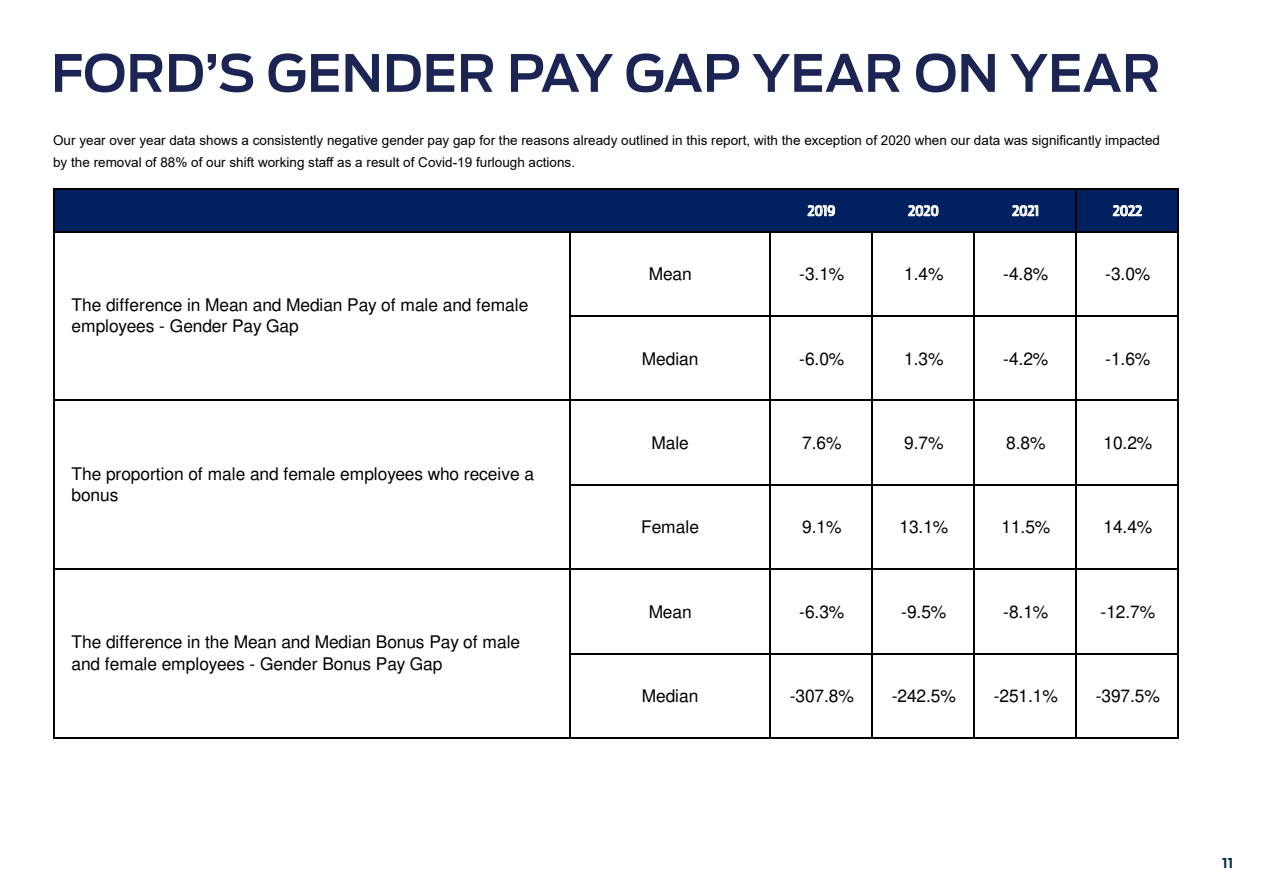
<style>
.page{position:relative;width:1263px;height:893px;background:#fff}
.page>*{position:absolute;margin:0;border:0;box-sizing:border-box;transform-origin:0 0}
.t1{font:600 51px "Ford Antenna";color:#1b2452}
.t2{font:17.4px/21.6px "Helvetica";letter-spacing:-.01em;color:#000}
.t3{font:500 13.8px "Ford Antenna Cond";color:#fff}
.t4{font:13.5px/22.5px "Arial";color:#000}
.t5{font:700 13.5px "Ford Antenna";color:#003449}
</style>
<div class="page">
<div style="left:55px;top:190px;width:1123px;height:42px;background:#002060"></div>
<hr style="left:53px;top:189px;width:2px;height:550px;background:#000">
<hr style="left:1075px;top:190px;width:2px;height:549px;background:#000">
<hr style="left:1177px;top:190px;width:2px;height:549px;background:#000">
<hr style="left:569px;top:233px;width:2px;height:506px;background:#000">
<hr style="left:769px;top:233px;width:2px;height:506px;background:#000">
<hr style="left:871px;top:233px;width:2px;height:506px;background:#000">
<hr style="left:973px;top:233px;width:2px;height:506px;background:#000">
<hr style="left:55px;top:189px;width:1124px;height:1px;background:#000">
<hr style="left:55px;top:231px;width:1124px;height:2px;background:#000">
<hr style="left:571px;top:315px;width:608px;height:2px;background:#000">
<hr style="left:55px;top:400px;width:1124px;height:1px;background:#000">
<hr style="left:571px;top:484px;width:608px;height:2px;background:#000">
<hr style="left:55px;top:568px;width:1124px;height:2px;background:#000">
<hr style="left:571px;top:653px;width:608px;height:1px;background:#000">
<hr style="left:55px;top:737px;width:1124px;height:2px;background:#000">
<p class="t1" style="left:51px;top:28px;width:1111px">FORD’S GENDER PAY GAP YEAR ON YEAR</p>
<p class="t4" style="left:53px;top:129px;width:1108px">Our year over year data shows a consistently negative gender pay gap for the reasons already outlined in this report, with the exception of 2020 when our data was significantly impacted by the removal of 88% of our shift working staff as a result of Covid-19 furlough actions.</p>
<p class="t3" style="left:808px;top:203px;width:29px">2019</p>
<p class="t3" style="left:908px;top:203px;width:32px">2020</p>
<p class="t3" style="left:1012px;top:203px;width:28px">2021</p>
<p class="t3" style="left:1113px;top:203px;width:31px">2022</p>
<p class="t2" style="left:72px;top:295px;width:458px">The difference in Mean and Median Pay of male and female employees - Gender Pay Gap</p>
<p class="t2" style="left:72px;top:464px;width:464px">The proportion of male and female employees who receive a bonus</p>
<p class="t2" style="left:72px;top:633px;width:450px">The difference in the Mean and Median Bonus Pay of male and female employees - Gender Bonus Pay Gap</p>
<p class="t2" style="left:649px;top:265px;width:44px">Mean</p>
<p class="t2" style="left:799px;top:265px;width:47px">-3.1%</p>
<p class="t2" style="left:904px;top:265px;width:41px">1.4%</p>
<p class="t2" style="left:1003px;top:265px;width:47px">-4.8%</p>
<p class="t2" style="left:1105px;top:265px;width:47px">-3.0%</p>
<p class="t2" style="left:642px;top:349px;width:58px">Median</p>
<p class="t2" style="left:799px;top:349px;width:47px">-6.0%</p>
<p class="t2" style="left:904px;top:349px;width:41px">1.3%</p>
<p class="t2" style="left:1003px;top:349px;width:47px">-4.2%</p>
<p class="t2" style="left:1105px;top:349px;width:47px">-1.6%</p>
<p class="t2" style="left:651px;top:434px;width:39px">Male</p>
<p class="t2" style="left:802px;top:434px;width:41px">7.6%</p>
<p class="t2" style="left:904px;top:434px;width:41px">9.7%</p>
<p class="t2" style="left:1006px;top:434px;width:41px">8.8%</p>
<p class="t2" style="left:1103px;top:434px;width:50px">10.2%</p>
<p class="t2" style="left:641px;top:518px;width:59px">Female</p>
<p class="t2" style="left:802px;top:518px;width:41px">9.1%</p>
<p class="t2" style="left:899px;top:518px;width:50px">13.1%</p>
<p class="t2" style="left:1001px;top:518px;width:50px">11.5%</p>
<p class="t2" style="left:1103px;top:518px;width:50px">14.4%</p>
<p class="t2" style="left:649px;top:602px;width:44px">Mean</p>
<p class="t2" style="left:799px;top:602px;width:47px">-6.3%</p>
<p class="t2" style="left:901px;top:602px;width:47px">-9.5%</p>
<p class="t2" style="left:1003px;top:602px;width:47px">-8.1%</p>
<p class="t2" style="left:1100px;top:602px;width:56px">-12.7%</p>
<p class="t2" style="left:642px;top:687px;width:58px">Median</p>
<p class="t2" style="left:790px;top:687px;width:66px">-307.8%</p>
<p class="t2" style="left:892px;top:687px;width:66px">-242.5%</p>
<p class="t2" style="left:994px;top:687px;width:66px">-251.1%</p>
<p class="t2" style="left:1096px;top:687px;width:66px">-397.5%</p>
<p class="t5" style="left:1222px;top:851px;width:13px">11</p>
</div>
